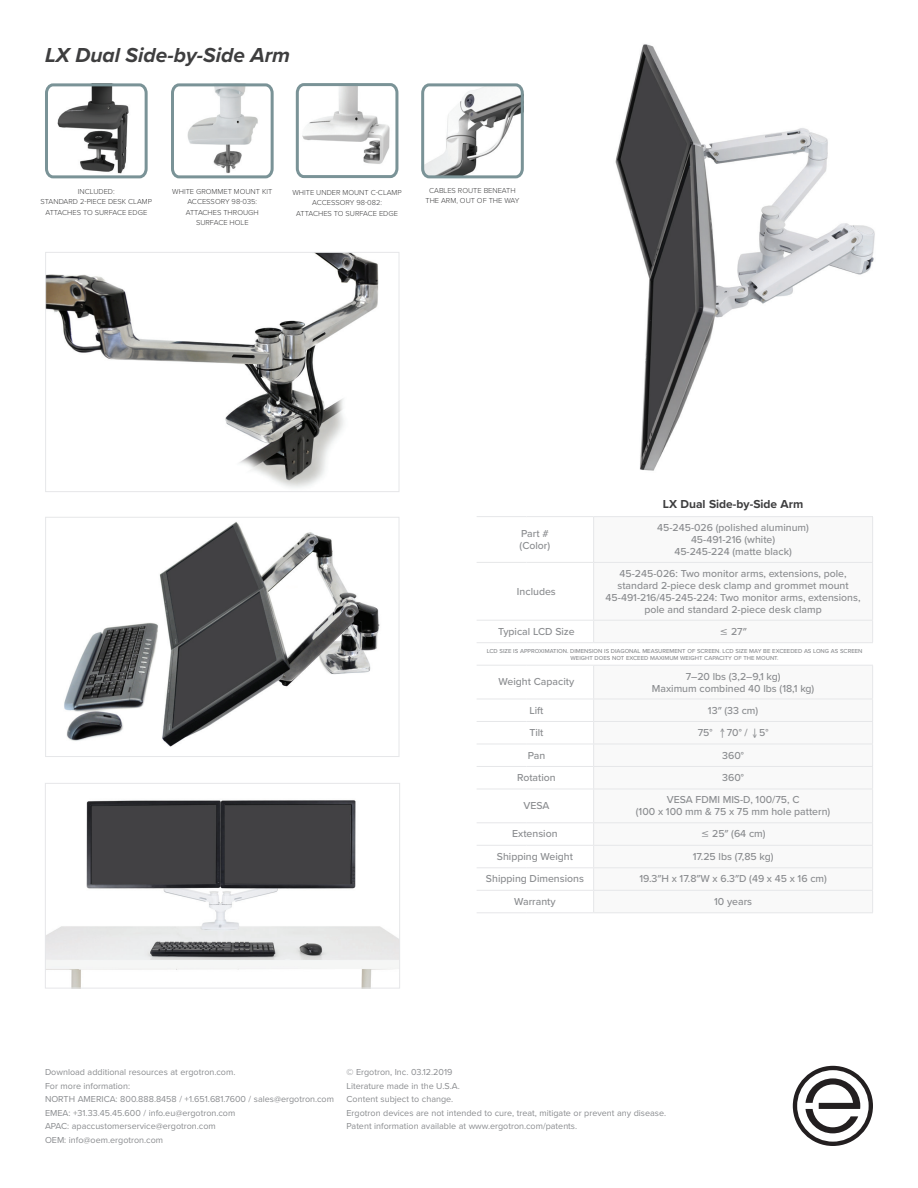
<style>
.page{position:relative;width:918px;height:1188px;background:#fff}
.page>*{position:absolute;margin:0;border:0;box-sizing:border-box;transform-origin:0 0}
.t1{font:italic 700 21px "Proxima Nova";color:#3e3e3f}
.t2{font:700 12px "Proxima Nova";color:#3e3e3f}
.t3{font:500 10.5px/12px "Proxima Nova";color:#8a8c8f;text-align:center}
.t4{font:9px/13.5px "Proxima Nova";color:#8a8c8f}
.t5{font:300 7.5px/10.5px "Proxima Nova";color:#3e3e3f;text-align:center}
.t6{font:500 6px/7.5px "Proxima Nova";color:#8a8c8f;text-align:center}
</style>
<div class="page">
<img style="left:47px;top:254px;width:332px;height:234px">
<div style="left:45px;top:252px;width:354px;height:240px;border:1px solid #e6e7e9"></div>
<svg style="left:45px;top:83px;width:103px;height:96px"></svg>
<svg style="left:171px;top:83px;width:103px;height:96px"></svg>
<svg style="left:421px;top:83px;width:103px;height:96px"></svg>
<img style="left:47px;top:800px;width:351px;height:186px">
<div style="left:45px;top:783px;width:355px;height:205px;border:1px solid #e6e7e9"></div>
<img style="left:64px;top:522px;width:316px;height:225px">
<div style="left:45px;top:517px;width:354px;height:240px;border:1px solid #e6e7e9"></div>
<img style="left:615px;top:44px;width:260px;height:427px">
<svg style="left:295px;top:83px;width:104px;height:96px"></svg>
<svg style="left:793px;top:1066px;width:80px;height:80px"></svg>
<svg style="left:594px;top:517px;width:278px;height:373px"></svg>
<svg style="left:872px;top:700px;width:1px;height:89px"></svg>
<hr style="left:872px;top:789px;width:1px;height:33px;background:#e6e7e9">
<hr style="left:594px;top:516px;width:279px;height:1px;background:#e6e7e9">
<hr style="left:593px;top:517px;width:1px;height:45px;background:#e6e7e9">
<hr style="left:872px;top:517px;width:1px;height:45px;background:#e6e7e9">
<hr style="left:594px;top:562px;width:279px;height:1px;background:#e6e7e9">
<hr style="left:593px;top:563px;width:1px;height:57px;background:#e6e7e9">
<hr style="left:872px;top:563px;width:1px;height:57px;background:#e6e7e9">
<hr style="left:594px;top:620px;width:279px;height:1px;background:#e6e7e9">
<svg style="left:593px;top:621px;width:1px;height:21px"></svg>
<svg style="left:872px;top:621px;width:1px;height:21px"></svg>
<hr style="left:594px;top:642px;width:279px;height:1px;background:#e6e7e9">
<hr style="left:594px;top:665px;width:279px;height:1px;background:#e6e7e9">
<hr style="left:593px;top:666px;width:1px;height:33px;background:#e6e7e9">
<hr style="left:872px;top:666px;width:1px;height:33px;background:#e6e7e9">
<hr style="left:594px;top:699px;width:279px;height:1px;background:#e6e7e9">
<hr style="left:594px;top:721px;width:279px;height:1px;background:#e6e7e9">
<hr style="left:594px;top:744px;width:279px;height:1px;background:#e6e7e9">
<hr style="left:594px;top:766px;width:279px;height:1px;background:#e6e7e9">
<hr style="left:594px;top:789px;width:279px;height:1px;background:#e6e7e9">
<hr style="left:594px;top:822px;width:279px;height:1px;background:#e6e7e9">
<hr style="left:594px;top:845px;width:279px;height:1px;background:#e6e7e9">
<hr style="left:594px;top:867px;width:279px;height:1px;background:#e6e7e9">
<hr style="left:594px;top:890px;width:279px;height:1px;background:#e6e7e9">
<svg style="left:872px;top:823px;width:1px;height:89px"></svg>
<hr style="left:594px;top:912px;width:279px;height:1px;background:#e6e7e9">
<hr style="left:477px;top:516px;width:49px;height:1px;background:#e6e7e9">
<hr style="left:526px;top:516px;width:68px;height:1px;background:#e6e7e9">
<hr style="left:477px;top:562px;width:49px;height:1px;background:#e6e7e9">
<hr style="left:526px;top:562px;width:68px;height:1px;background:#e6e7e9">
<hr style="left:477px;top:620px;width:49px;height:1px;background:#e6e7e9">
<hr style="left:526px;top:620px;width:68px;height:1px;background:#e6e7e9">
<hr style="left:477px;top:642px;width:49px;height:1px;background:#e6e7e9">
<hr style="left:526px;top:642px;width:68px;height:1px;background:#e6e7e9">
<hr style="left:477px;top:665px;width:49px;height:1px;background:#e6e7e9">
<hr style="left:526px;top:665px;width:68px;height:1px;background:#e6e7e9">
<hr style="left:477px;top:699px;width:49px;height:1px;background:#e6e7e9">
<hr style="left:526px;top:699px;width:68px;height:1px;background:#e6e7e9">
<hr style="left:477px;top:721px;width:49px;height:1px;background:#e6e7e9">
<hr style="left:526px;top:721px;width:68px;height:1px;background:#e6e7e9">
<hr style="left:477px;top:744px;width:49px;height:1px;background:#e6e7e9">
<hr style="left:526px;top:744px;width:68px;height:1px;background:#e6e7e9">
<hr style="left:477px;top:766px;width:49px;height:1px;background:#e6e7e9">
<hr style="left:526px;top:766px;width:68px;height:1px;background:#e6e7e9">
<svg style="left:593px;top:700px;width:1px;height:89px"></svg>
<hr style="left:477px;top:789px;width:49px;height:1px;background:#e6e7e9">
<hr style="left:526px;top:789px;width:68px;height:1px;background:#e6e7e9">
<hr style="left:593px;top:789px;width:1px;height:33px;background:#e6e7e9">
<hr style="left:477px;top:822px;width:49px;height:1px;background:#e6e7e9">
<hr style="left:526px;top:822px;width:68px;height:1px;background:#e6e7e9">
<svg style="left:593px;top:823px;width:1px;height:89px"></svg>
<hr style="left:477px;top:845px;width:49px;height:1px;background:#e6e7e9">
<hr style="left:526px;top:845px;width:68px;height:1px;background:#e6e7e9">
<hr style="left:477px;top:867px;width:49px;height:1px;background:#e6e7e9">
<hr style="left:526px;top:867px;width:68px;height:1px;background:#e6e7e9">
<hr style="left:477px;top:890px;width:49px;height:1px;background:#e6e7e9">
<hr style="left:526px;top:890px;width:68px;height:1px;background:#e6e7e9">
<hr style="left:477px;top:912px;width:49px;height:1px;background:#e6e7e9">
<hr style="left:526px;top:912px;width:68px;height:1px;background:#e6e7e9">
<svg style="left:721px;top:629px;width:6px;height:6px"></svg>
<svg style="left:720px;top:729px;width:4px;height:9px"></svg>
<svg style="left:753px;top:729px;width:4px;height:9px"></svg>
<svg style="left:702px;top:831px;width:6px;height:6px"></svg>
<h1 class="t1" style="left:45px;top:39px;width:247px">LX Dual Side-by-Side Arm</h1>
<p class="t5" style="left:41px;top:186px;width:113px">INCLUDED:<br>STANDARD 2-PIECE DESK CLAMP<br>ATTACHES TO SURFACE EDGE</p>
<p class="t5" style="left:172px;top:186px;width:102px">WHITE GROMMET MOUNT KIT<br>ACCESSORY 98-035:<br>ATTACHES THROUGH<br>SURFACE HOLE</p>
<p class="t5" style="left:425px;top:185px;width:96px">CABLES ROUTE BENEATH<br>THE ARM, OUT OF THE WAY</p>
<p class="t5" style="left:292px;top:187px;width:111px">WHITE UNDER MOUNT C-CLAMP<br>ACCESSORY 98-082:<br>ATTACHES TO SURFACE EDGE</p>
<p class="t2" style="left:663px;top:495px;width:142px">LX Dual Side-by-Side Arm</p>
<p class="t3" style="left:520px;top:527px;width:32px;text-align:left">Part # (Color)</p>
<p class="t3" style="left:657px;top:521px;width:153px">45-245-026 (polished aluminum)<br>45-491-216 (white)<br>45-245-224 (matte black)</p>
<p class="t3" style="left:517px;top:585px;width:40px">Includes</p>
<p class="t3" style="left:606px;top:567px;width:256px">45-245-026: Two monitor arms, extensions, pole, standard 2-piece desk clamp and grommet mount 45-491-216/45-245-224: Two monitor arms, extensions, pole and standard 2-piece desk clamp</p>
<p class="t3" style="left:498px;top:625px;width:78px">Typical LCD Size</p>
<p class="t3" style="left:731px;top:625px;width:17px">27″</p>
<p class="t6" style="left:487px;top:647px;width:377px">LCD SIZE IS APPROXIMATION. DIMENSION IS DIAGONAL MEASUREMENT OF SCREEN. LCD SIZE MAY BE EXCEEDED AS LONG AS SCREEN<br>WEIGHT DOES NOT EXCEED MAXIMUM WEIGHT CAPACITY OF THE MOUNT.</p>
<p class="t3" style="left:499px;top:676px;width:77px">Weight Capacity</p>
<p class="t3" style="left:652px;top:670px;width:164px">7–20 lbs (3,2–9,1 kg)<br>Maximum combined 40 lbs (18,1 kg)</p>
<p class="t3" style="left:529px;top:704px;width:16px">Lift</p>
<p class="t3" style="left:708px;top:704px;width:52px">13″ (33 cm)</p>
<p class="t3" style="left:529px;top:726px;width:16px">Tilt</p>
<p class="t3" style="left:698px;top:726px;width:16px">75°</p>
<p class="t3" style="left:727px;top:726px;width:43px">70° / 5°</p>
<p class="t3" style="left:528px;top:749px;width:19px">Pan</p>
<p class="t3" style="left:722px;top:749px;width:23px">360°</p>
<p class="t3" style="left:517px;top:771px;width:40px">Rotation</p>
<p class="t3" style="left:722px;top:771px;width:23px">360°</p>
<p class="t3" style="left:523px;top:799px;width:28px">VESA</p>
<p class="t3" style="left:636px;top:793px;width:196px">VESA FDMI MIS-D, 100/75, C<br>(100 x 100 mm &amp; 75 x 75 mm hole pattern)</p>
<p class="t3" style="left:512px;top:828px;width:47px">Extension</p>
<p class="t3" style="left:712px;top:828px;width:55px">25″ (64 cm)</p>
<p class="t3" style="left:497px;top:850px;width:78px">Shipping Weight</p>
<p class="t3" style="left:693px;top:850px;width:82px">17.25 lbs (7,85 kg)</p>
<p class="t3" style="left:486px;top:873px;width:100px">Shipping Dimensions</p>
<p class="t3" style="left:639px;top:873px;width:189px">19.3″H x 17.8″W x 6.3″D (49 x 45 x 16 cm)</p>
<p class="t3" style="left:514px;top:895px;width:43px">Warranty</p>
<p class="t3" style="left:714px;top:895px;width:40px">10 years</p>
<p class="t4" style="left:45px;top:1065px;width:291px">Download additional resources at ergotron.com.<br>For more information:<br>NORTH AMERICA: 800.888.8458 / +1.651.681.7600 / sales@ergotron.com EMEA: +31.33.45.45.600 / info.eu@ergotron.com<br>APAC: apaccustomerservice@ergotron.com<br>OEM: info@oem.ergotron.com</p>
<p class="t4" style="left:346px;top:1065px;width:321px">© Ergotron, Inc. 03.12.2019<br>Literature made in the U.S.A.<br>Content subject to change.<br>Ergotron devices are not intended to cure, treat, mitigate or prevent any disease.<br>Patent information available at www.ergotron.com/patents.</p>
</div>
